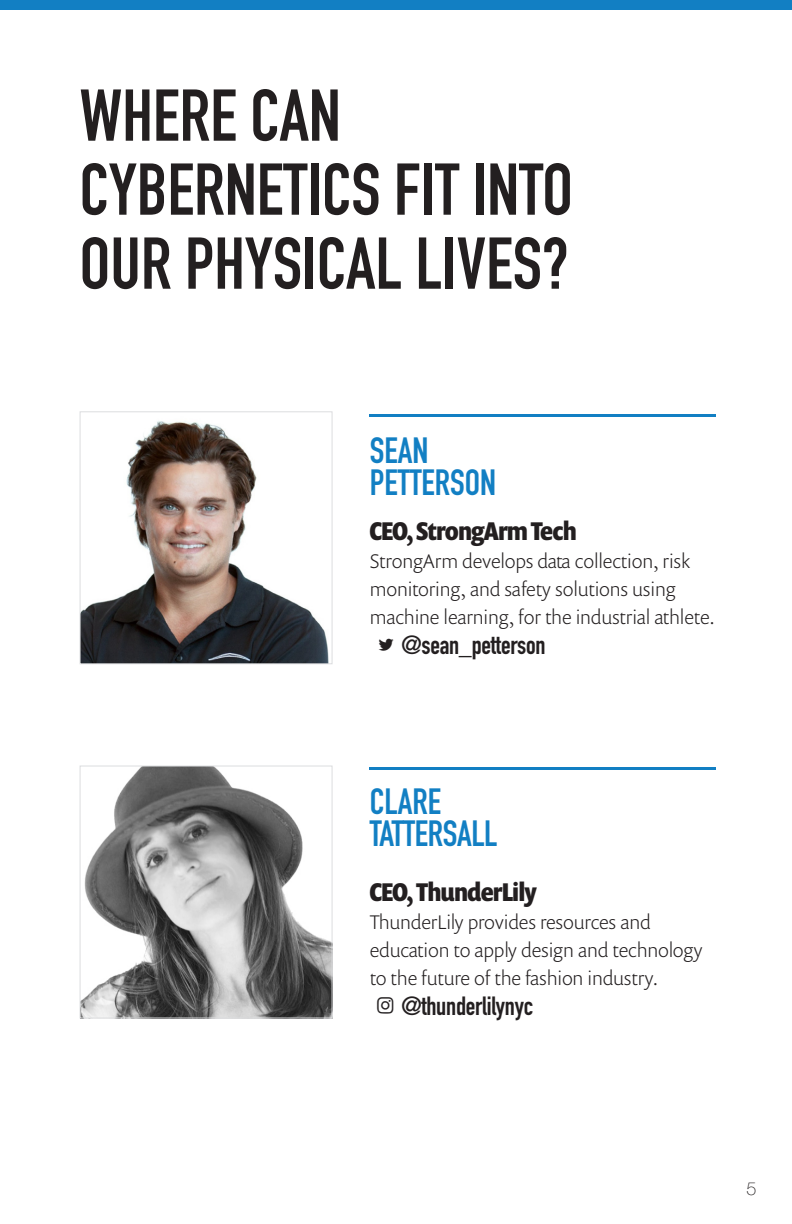
<style>
.page{position:relative;width:792px;height:1224px;background:#fff}
.page>*{position:absolute;margin:0;border:0;box-sizing:border-box;transform-origin:0 0}
.headlines{font:700 72px/74px "DIN Condensed";color:#231f20}
.speaker_bios{font:700 36px "DIN Condensed";letter-spacing:-.01em;color:#127fc3}
.DRΛM_Presenter{font:700 36px "DIN Condensed";color:#127fc3}
.speaker_bios-2{font:700 26px "Prenton RP Cond";letter-spacing:-.01em;color:#231f20}
.speaker_bios-3{font:700 26px "DIN Condensed";letter-spacing:-.01em;color:#231f20}
.speaker_bios-4{font:300 20px/28px "Prenton RP Pro";letter-spacing:-.01em;color:#231f20}
.t1{font:100 18px "Helvetica Neue";color:#231f20}
.s1{font-family:"Social Media Circled";font-weight:400;font-size:30px}
</style>
<div class="page">
<img style="left:82px;top:421px;width:247px;height:241px">
<div style="left:80px;top:411px;width:253px;height:253px;border:1px solid #dcdddf"></div>
<img style="left:82px;top:768px;width:249px;height:249px">
<div style="left:80px;top:766px;width:253px;height:253px;border:1px solid #dcdddf"></div>
<hr style="left:370px;top:415px;width:346px;height:2px;background:#127fc3">
<hr style="left:370px;top:767px;width:346px;height:2px;background:#127fc3">
<div style="left:0;top:0;width:792px;height:10px;background:#127fc3"></div>
<p class="headlines" style="left:80px;top:78px;width:495px">WHERE CAN<br>CYBERNETICS FIT INTO<br>OUR PHYSICAL LIVES?</p>
<p class="DRΛM_Presenter" style="left:370px;top:426px;width:60px">SEAN</p>
<p class="DRΛM_Presenter" style="left:370px;top:458px;width:128px">PETTERSON</p>
<p class="speaker_bios-2" style="left:370px;top:514px;width:208px">CEO, StrongArm Tech</p>
<p class="speaker_bios-4" style="left:370px;top:546px;width:347px">StrongArm develops data collection, risk monitoring, and safety solutions using machine learning, for the industrial athlete.</p>
<p class="speaker_bios-3" style="left:370px;top:627px;width:177px"><span class="s1">Í</span>@sean_petterson</p>
<p class="speaker_bios" style="left:370px;top:777px;width:73px">CLARE</p>
<p class="speaker_bios" style="left:370px;top:809px;width:129px">TATTERSALL</p>
<p class="speaker_bios-2" style="left:370px;top:875px;width:168px">CEO, ThunderLily</p>
<p class="speaker_bios-4" style="left:370px;top:907px;width:334px">ThunderLily provides resources and education to apply design and technology to the future of the fashion industry.</p>
<p class="speaker_bios-3" style="left:370px;top:988px;width:165px"><span class="s1">Ú</span>@thunderlilynyc</p>
<p class="t1" style="left:746px;top:1175px;width:12px">5</p>
</div>
